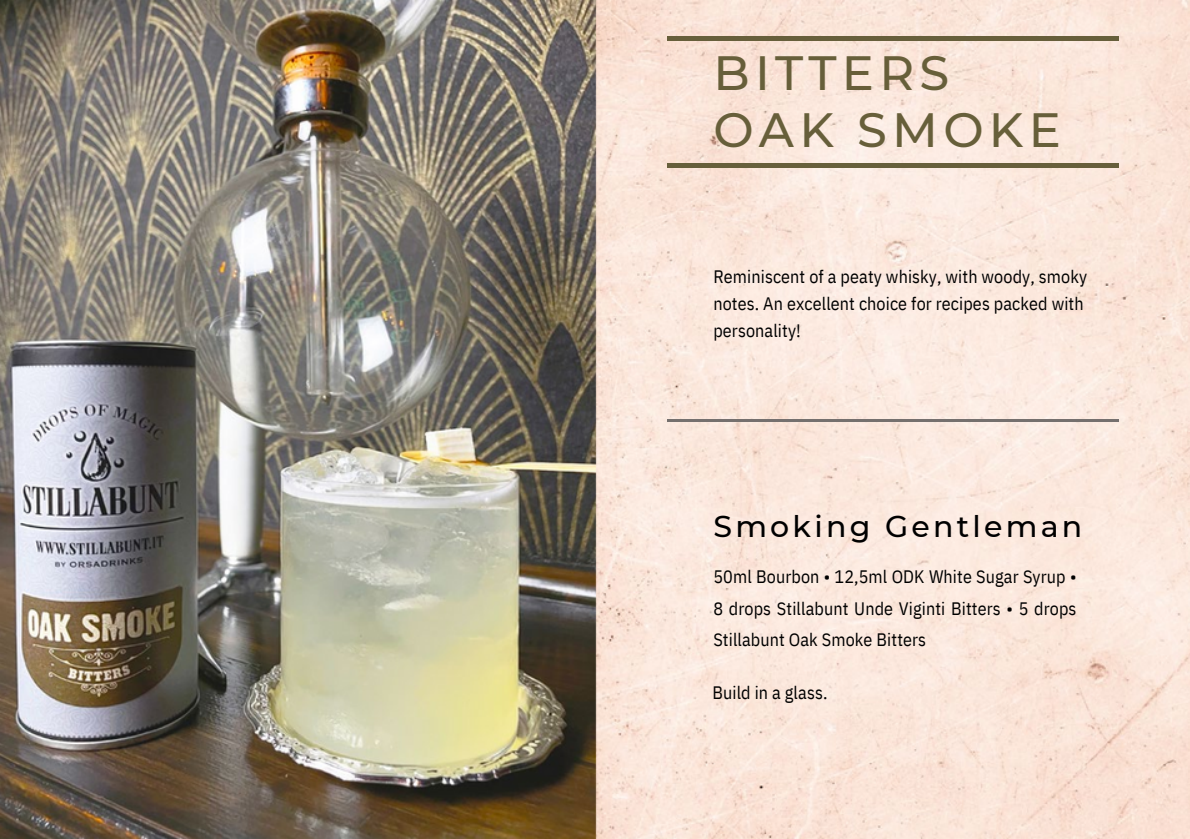
<style>
.page{position:relative;width:1190px;height:839px;background:#fff}
.page>*{position:absolute;margin:0;border:0;box-sizing:border-box;transform-origin:0 0}
.t1{font:500 48px/57px "Montserrat";letter-spacing:.11em;color:#675f3a}
.t2{font:500 30px "Montserrat";letter-spacing:.11em;color:#000}
.t3{font:18px/31.6px "IBM Plex Sans Cond";letter-spacing:.005em;color:#000;text-align:justify}
</style>
<div class="page">
<img style="left:0;top:0;width:1190px;height:838px">
<hr style="left:667px;top:37px;width:452px;height:4px;background:#675f3b">
<hr style="left:667px;top:163px;width:452px;height:4px;background:#675f3b">
<hr style="left:667px;top:420px;width:451px;height:2px;background:#75706e">
<h1 class="t1" style="left:713px;top:44px;width:349px">BITTERS<br>OAK SMOKE</h1>
<h2 class="t3" style="left:713px;top:262px;width:375px;line-height:27px;text-align:left">Reminiscent of a peaty whisky, with woody, smoky notes. An excellent choice for recipes packed with personality!</h2>
<p class="t2" style="left:713px;top:508px;width:370px">Smoking Gentleman</p>
<p class="t3" style="left:713px;top:560px;width:365px">50ml Bourbon • 12,5ml ODK White Sugar Syrup • 8 drops Stillabunt Unde Viginti Bitters • 5 drops Stillabunt Oak Smoke Bitters</p>
<p class="t3" style="left:712px;top:676px;width:117px">Build in a glass.</p>
</div>
